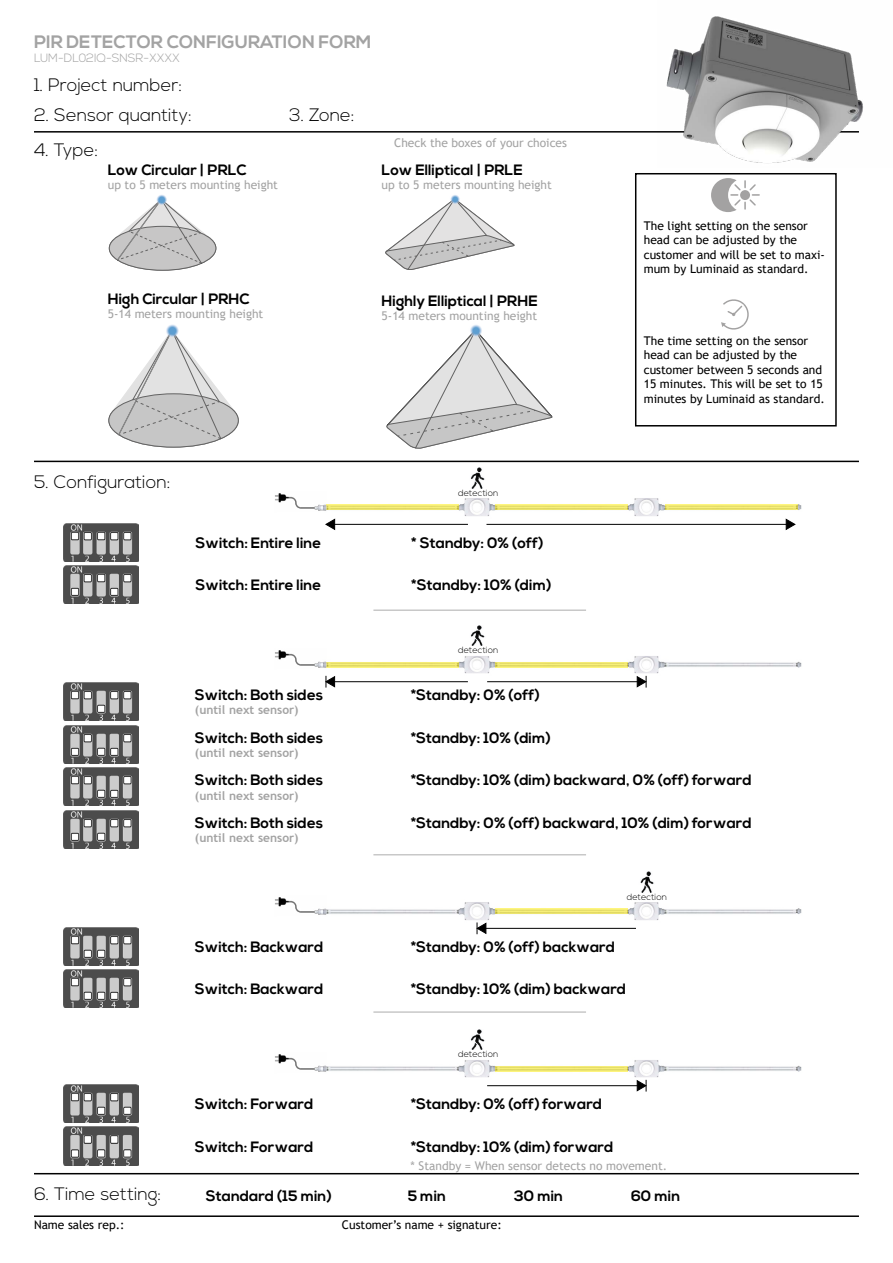
<style>
.page{position:relative;width:893px;height:1263px;background:#fff}
.page>*{position:absolute;margin:0;border:0;box-sizing:border-box;transform-origin:0 0}
.t1{font:300 18px "Nexa";color:#000}
.t2{font:700 18px "Nexa";color:#a3a3a3}
.t3{font:700 15px "Nexa";color:#000}
.t4{font:12px/14.4px "Trebuchet MS";color:#000}
.t5{font:12px "Trebuchet MS";color:#a3a3a3}
.t6{font:700 12px "Trebuchet MS";color:#a3a3a3}
.t7{font:300 12px "Nexa";color:#a3a3a3}
.t8{font:300 9px "Nexa";color:#000}
.t9{font:300 8.55px "Nexa";color:#000}
</style>
<div class="page">
<hr style="left:34px;top:131px;width:825px;height:2px;background:#000">
<hr style="left:34px;top:461px;width:825px;height:1px;background:#000">
<div style="left:635px;top:173px;width:202px;height:253px;border:2px solid #000"></div>
<hr style="left:34px;top:1215px;width:825px;height:2px;background:#000">
<hr style="left:373px;top:609px;width:213px;height:2px;background:#c8c8c8">
<hr style="left:373px;top:854px;width:213px;height:1px;background:#c8c8c8">
<hr style="left:373px;top:1011px;width:213px;height:2px;background:#c8c8c8">
<hr style="left:34px;top:1173px;width:825px;height:1px;background:#000">
<img style="left:657px;top:16px;width:206px;height:148px">
<img style="left:64px;top:523px;width:75px;height:38px">
<img style="left:64px;top:566px;width:75px;height:38px">
<img style="left:64px;top:682px;width:75px;height:39px">
<img style="left:64px;top:810px;width:75px;height:38px">
<img style="left:64px;top:725px;width:75px;height:38px">
<img style="left:64px;top:767px;width:75px;height:39px">
<img style="left:64px;top:927px;width:75px;height:38px">
<svg style="left:109px;top:195px;width:107px;height:75px"></svg>
<svg style="left:385px;top:195px;width:130px;height:75px"></svg>
<svg style="left:109px;top:334px;width:130px;height:113px"></svg>
<svg style="left:165px;top:323px;width:14px;height:14px"></svg>
<svg style="left:386px;top:335px;width:167px;height:114px"></svg>
<svg style="left:469px;top:323px;width:13px;height:14px"></svg>
<img style="left:326px;top:1066px;width:131px;height:6px">
<img style="left:457px;top:1060px;width:34px;height:18px">
<img style="left:491px;top:1065px;width:135px;height:22px">
<img style="left:626px;top:1060px;width:34px;height:20px">
<img style="left:795px;top:1065px;width:7px;height:7px">
<img style="left:660px;top:1065px;width:135px;height:7px">
<svg style="left:495px;top:1066px;width:133px;height:5px"></svg>
<img style="left:470px;top:1029px;width:15px;height:20px">
<hr style="left:487px;top:1085px;width:153px;height:1px;background:#000">
<svg style="left:637px;top:1080px;width:10px;height:11px"></svg>
<img style="left:275px;top:1054px;width:51px;height:18px">
<img style="left:326px;top:909px;width:131px;height:6px">
<img style="left:457px;top:902px;width:34px;height:18px">
<img style="left:491px;top:908px;width:135px;height:20px">
<img style="left:626px;top:902px;width:34px;height:18px">
<img style="left:795px;top:908px;width:7px;height:6px">
<img style="left:660px;top:908px;width:135px;height:7px">
<svg style="left:495px;top:909px;width:133px;height:5px"></svg>
<img style="left:640px;top:872px;width:14px;height:20px">
<hr style="left:483px;top:928px;width:153px;height:1px;background:#000">
<svg style="left:477px;top:922px;width:9px;height:12px"></svg>
<img style="left:275px;top:897px;width:51px;height:18px">
<img style="left:326px;top:667px;width:131px;height:16px">
<img style="left:457px;top:656px;width:34px;height:18px">
<img style="left:491px;top:661px;width:135px;height:22px">
<img style="left:626px;top:656px;width:34px;height:20px">
<img style="left:795px;top:661px;width:7px;height:7px">
<img style="left:660px;top:661px;width:135px;height:7px">
<svg style="left:495px;top:662px;width:133px;height:5px"></svg>
<svg style="left:326px;top:662px;width:133px;height:5px"></svg>
<img style="left:470px;top:625px;width:15px;height:20px">
<hr style="left:487px;top:681px;width:153px;height:1px;background:#000">
<svg style="left:637px;top:676px;width:10px;height:11px"></svg>
<hr style="left:332px;top:681px;width:136px;height:1px;background:#000">
<svg style="left:325px;top:676px;width:10px;height:11px"></svg>
<img style="left:275px;top:650px;width:51px;height:30px">
<img style="left:326px;top:504px;width:131px;height:22px">
<img style="left:457px;top:498px;width:34px;height:18px">
<img style="left:491px;top:504px;width:135px;height:20px">
<img style="left:626px;top:498px;width:34px;height:18px">
<img style="left:797px;top:504px;width:5px;height:6px">
<img style="left:660px;top:504px;width:127px;height:22px">
<svg style="left:495px;top:505px;width:133px;height:5px"></svg>
<svg style="left:665px;top:504px;width:132px;height:6px"></svg>
<svg style="left:326px;top:505px;width:133px;height:5px"></svg>
<img style="left:470px;top:468px;width:15px;height:20px">
<hr style="left:486px;top:524px;width:303px;height:1px;background:#000">
<svg style="left:786px;top:519px;width:9px;height:11px"></svg>
<hr style="left:332px;top:524px;width:136px;height:1px;background:#000">
<svg style="left:325px;top:519px;width:10px;height:11px"></svg>
<img style="left:275px;top:493px;width:51px;height:30px">
<svg style="left:711px;top:178px;width:48px;height:34px"></svg>
<svg style="left:721px;top:299px;width:28px;height:31px"></svg>
<img style="left:64px;top:969px;width:75px;height:39px">
<img style="left:64px;top:1084px;width:75px;height:39px">
<img style="left:64px;top:1127px;width:75px;height:38px">
<p class="t2" style="left:34px;top:31px;width:339px">PIR DETECTOR CONFIGURATION FORM</p>
<p class="t7" style="left:34px;top:51px;width:148px">LUM-DL02IQ-SNSR-XXXX</p>
<p class="t1" style="left:34px;top:75px;width:150px">1. Project number:</p>
<p class="t1" style="left:34px;top:104px;width:159px">2. Sensor quantity:</p>
<p class="t1" style="left:289px;top:104px;width:67px">3. Zone:</p>
<p class="t1" style="left:34px;top:139px;width:66px">4. Type:</p>
<p class="t5" style="left:394px;top:135px;width:174px">Check the boxes of your choices</p>
<p class="t3" style="left:108px;top:161px;width:140px">Low Circular | PRLC</p>
<p class="t5" style="left:108px;top:178px;width:172px">up to 5 meters mounting height</p>
<p class="t3" style="left:382px;top:161px;width:143px">Low Elliptical | PRLE</p>
<p class="t5" style="left:382px;top:178px;width:172px">up to 5 meters mounting height</p>
<p class="t3" style="left:108px;top:290px;width:143px">High Circular | PRHC</p>
<p class="t5" style="left:108px;top:306px;width:157px">5-14 meters mounting height</p>
<p class="t3" style="left:382px;top:292px;width:158px">Highly Elliptical | PRHE</p>
<p class="t5" style="left:382px;top:308px;width:157px">5-14 meters mounting height</p>
<p class="t1" style="left:34px;top:471px;width:138px">5. Configuration:</p>
<p class="t8" style="left:458px;top:488px;width:42px">detection</p>
<p class="t9" style="left:461px;top:488px;width:34px">detectie</p>
<p class="t3" style="left:196px;top:534px;width:127px">Switch: Entire line</p>
<p class="t3" style="left:412px;top:534px;width:133px">* Standby: 0% (off)</p>
<p class="t3" style="left:196px;top:576px;width:127px">Switch: Entire line</p>
<p class="t3" style="left:412px;top:576px;width:141px">*Standby: 10% (dim)</p>
<p class="t8" style="left:458px;top:645px;width:42px">detection</p>
<p class="t9" style="left:461px;top:645px;width:34px">detectie</p>
<p class="t3" style="left:195px;top:686px;width:130px">Switch: Both sides</p>
<p class="t3" style="left:411px;top:686px;width:130px">*Standby: 0% (off)</p>
<p class="t6" style="left:195px;top:703px;width:105px">(until next sensor)</p>
<p class="t4" style="left:644px;top:218px;width:183px">The light setting on the sensor head can be adjusted by the customer and will be set to maxi&shy;mum by Luminaid as standard.</p>
<p class="t4" style="left:644px;top:333px;width:183px">The time setting on the sensor head can be adjusted by the customer between 5 seconds and<br>15 minutes. This will be set to 15 minutes by Luminaid as standard.</p>
<p class="t3" style="left:195px;top:729px;width:130px">Switch: Both sides</p>
<p class="t3" style="left:411px;top:729px;width:141px">*Standby: 10% (dim)</p>
<p class="t6" style="left:195px;top:745px;width:105px">(until next sensor)</p>
<p class="t3" style="left:195px;top:771px;width:130px">Switch: Both sides</p>
<p class="t3" style="left:411px;top:771px;width:342px">*Standby: 10% (dim) backward, 0% (off) forward</p>
<p class="t6" style="left:195px;top:788px;width:105px">(until next sensor)</p>
<p class="t3" style="left:195px;top:814px;width:130px">Switch: Both sides</p>
<p class="t3" style="left:411px;top:814px;width:342px">*Standby: 0% (off) backward, 10% (dim) forward</p>
<p class="t6" style="left:195px;top:830px;width:105px">(until next sensor)</p>
<p class="t8" style="left:627px;top:892px;width:42px">detection</p>
<p class="t9" style="left:629px;top:892px;width:34px">detectie</p>
<p class="t3" style="left:195px;top:938px;width:130px">Switch: Backward</p>
<p class="t3" style="left:411px;top:938px;width:206px">*Standby: 0% (off) backward</p>
<p class="t3" style="left:195px;top:980px;width:130px">Switch: Backward</p>
<p class="t3" style="left:411px;top:980px;width:217px">*Standby: 10% (dim) backward</p>
<p class="t8" style="left:458px;top:1049px;width:42px">detection</p>
<p class="t9" style="left:461px;top:1049px;width:34px">detectie</p>
<p class="t3" style="left:195px;top:1095px;width:120px">Switch: Forward</p>
<p class="t3" style="left:411px;top:1095px;width:193px">*Standby: 0% (off) forward</p>
<p class="t3" style="left:195px;top:1138px;width:120px">Switch: Forward</p>
<p class="t3" style="left:411px;top:1138px;width:204px">*Standby: 10% (dim) forward</p>
<p class="t5" style="left:411px;top:1158px;width:258px">* Standby = When sensor detects no movement.</p>
<p class="t1" style="left:34px;top:1184px;width:129px">6. Time setting:</p>
<p class="t3" style="left:206px;top:1187px;width:127px">Standard (15 min)</p>
<p class="t3" style="left:408px;top:1187px;width:40px">5 min</p>
<p class="t3" style="left:514px;top:1187px;width:51px">30 min</p>
<p class="t3" style="left:631px;top:1187px;width:51px">60 min</p>
<p class="t4" style="left:34px;top:1217px;width:92px">Name sales rep.:</p>
<p class="t4" style="left:342px;top:1217px;width:161px">Customer’s name + signature:</p>
</div>
